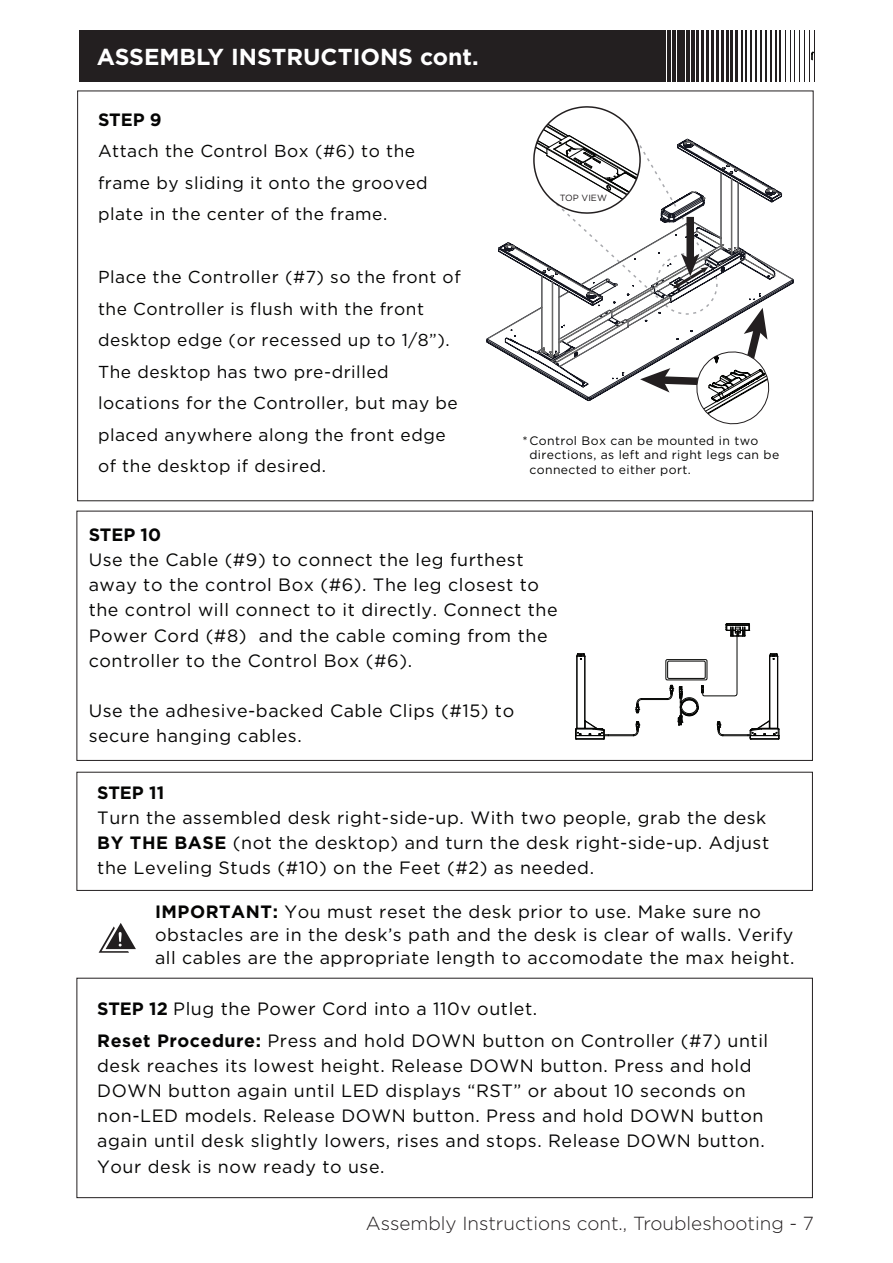
<style>
.page{position:relative;width:893px;height:1263px;background:#fff}
.page>*{position:absolute;margin:0;border:0;box-sizing:border-box;transform-origin:0 0}
.t1{font:700 23.1px "Gotham";color:#fff}
.t2{font:300 18.9px "Gotham";color:#231f20}
.t3{font:17.85px/25.2px "Gotham";letter-spacing:.03em;color:#050504}
.t4{font:700 17.85px "Gotham";color:#050504}
.t5{font:17.4px/31.5px "Gotham";letter-spacing:.03em;color:#050504}
.t6{font:12.3px/14.7px "Gotham";letter-spacing:.03em;color:#050504}
.t7{font:9px "Gotham";color:#231f20}
.s1{font-weight:700}
</style>
<div class="page">
<div style="left:77px;top:772px;width:736px;height:119px;border:1px solid #231f20"></div>
<div style="left:77px;top:978px;width:736px;height:220px;border:1px solid #231f20"></div>
<svg style="left:99px;top:923px;width:37px;height:30px"></svg>
<div style="left:79px;top:30px;width:585px;height:52px;background:#231f20"></div>
<hr style="left:662px;top:30px;width:4px;height:52px;background:#231f20">
<hr style="left:667px;top:30px;width:4px;height:52px;background:#231f20">
<hr style="left:672px;top:30px;width:3px;height:52px;background:#231f20">
<hr style="left:677px;top:30px;width:3px;height:52px;background:#231f20">
<hr style="left:682px;top:30px;width:3px;height:52px;background:#231f20">
<hr style="left:687px;top:30px;width:3px;height:52px;background:#231f20">
<hr style="left:691px;top:30px;width:4px;height:52px;background:#231f20">
<hr style="left:696px;top:30px;width:3px;height:52px;background:#231f20">
<hr style="left:701px;top:30px;width:3px;height:52px;background:#231f20">
<hr style="left:706px;top:30px;width:3px;height:52px;background:#231f20">
<hr style="left:711px;top:30px;width:3px;height:52px;background:#231f20">
<hr style="left:716px;top:30px;width:3px;height:52px;background:#231f20">
<hr style="left:721px;top:30px;width:2px;height:52px;background:#231f20">
<hr style="left:726px;top:30px;width:2px;height:52px;background:#231f20">
<hr style="left:731px;top:30px;width:2px;height:52px;background:#231f20">
<hr style="left:736px;top:30px;width:2px;height:52px;background:#231f20">
<hr style="left:741px;top:30px;width:2px;height:52px;background:#231f20">
<hr style="left:745px;top:30px;width:2px;height:52px;background:#231f20">
<hr style="left:750px;top:30px;width:2px;height:52px;background:#231f20">
<hr style="left:755px;top:30px;width:2px;height:52px;background:#231f20">
<hr style="left:760px;top:30px;width:2px;height:52px;background:#231f20">
<hr style="left:765px;top:30px;width:2px;height:52px;background:#231f20">
<hr style="left:770px;top:30px;width:1px;height:52px;background:#231f20">
<hr style="left:775px;top:30px;width:1px;height:52px;background:#231f20">
<hr style="left:780px;top:30px;width:1px;height:52px;background:#231f20">
<hr style="left:785px;top:30px;width:1px;height:52px;background:#231f20">
<hr style="left:790px;top:30px;width:1px;height:52px;background:#231f20">
<hr style="left:795px;top:30px;width:1px;height:52px;background:#231f20">
<hr style="left:799px;top:30px;width:1px;height:52px;background:#231f20">
<hr style="left:804px;top:30px;width:1px;height:52px;background:#231f20">
<hr style="left:809px;top:30px;width:1px;height:52px;background:#231f20">
<hr style="left:814px;top:30px;width:1px;height:52px;background:#231f20">
<div style="left:76px;top:511px;width:737px;height:250px;border:1px solid #231f20"></div>
<svg style="left:575px;top:623px;width:205px;height:117px"></svg>
<div style="left:666px;top:659px;width:41px;height:21px;border:1px solid #050604"></div>
<div style="left:667px;top:661px;width:38px;height:18px;border:1px solid #050604"></div>
<svg style="left:487px;top:189px;width:306px;height:180px"></svg>
<svg style="left:811px;top:51px;width:3px;height:10px"></svg>
<svg style="left:532px;top:106px;width:243px;height:319px"></svg>
<p class="t1" style="left:97px;top:44px;width:384px">ASSEMBLY INSTRUCTIONS cont.</p>
<p class="t4" style="left:98px;top:109px;width:65px">STEP 9</p>
<p class="t5" style="left:98px;top:135px;width:331px">Attach the Control Box (#6) to the frame by sliding it onto the grooved plate in the center of the frame.</p>
<p class="t5" style="left:98px;top:261px;width:364px">Place the Controller (#7) so the front of the Controller is flush with the front desktop edge (or recessed up to 1/8”).<br>The desktop has two pre-drilled locations for the Controller, but may be placed anywhere along the front edge of the desktop if desired.</p>
<p class="t7" style="left:560px;top:193px;width:49px">TOP VIEW</p>
<p class="t6" style="left:529px;top:433px;width:251px;text-indent:-7px">*Control Box can be mounted in two directions, as left and right legs can be connected to either port.</p>
<p class="t4" style="left:89px;top:524px;width:74px">STEP 10</p>
<p class="t3" style="left:89px;top:547px;width:470px">Use the Cable (#9) to connect the leg furthest away to the control Box (#6). The leg closest to the control will connect to it directly. Connect the Power Cord (#8) and the cable coming from the controller to the Control Box (#6).</p>
<p class="t3" style="left:89px;top:698px;width:427px">Use the adhesive-backed Cable Clips (#15) to secure hanging cables.</p>
<p class="t4" style="left:97px;top:782px;width:69px">STEP 11</p>
<p class="t3" style="left:97px;top:805px;width:673px">Turn the assembled desk right-side-up. With two people, grab the desk<br><span class="s1">BY THE BASE</span> (not the desktop) and turn the desk right-side-up. Adjust the Leveling Studs (#10) on the Feet (#2) as needed.</p>
<p class="t3" style="left:155px;top:899px;width:641px;line-height:23.1px"><span class="s1">IMPORTANT:</span> You must reset the desk prior to use. Make sure no obstacles are in the desk’s path and the desk is clear of walls. Verify all cables are the appropriate length to accomodate the max height.</p>
<p class="t3" style="left:97px;top:993px;width:672px;line-height:31.5px"><span class="s1">STEP 12</span> Plug the Power Cord into a 110v outlet.<br><span class="s1">Reset Procedure:</span> Press and hold DOWN button on Controller (#7) until</p>
<p class="t3" style="left:97px;top:1052px;width:669px">desk reaches its lowest height. Release DOWN button. Press and hold DOWN button again until LED displays “RST” or about 10 seconds on non-LED models. Release DOWN button. Press and hold DOWN button again until desk slightly lowers, rises and stops. Release DOWN button.<br>Your desk is now ready to use.</p>
<p class="t2" style="left:366px;top:1213px;width:450px">Assembly Instructions cont., Troubleshooting - 7</p>
</div>
